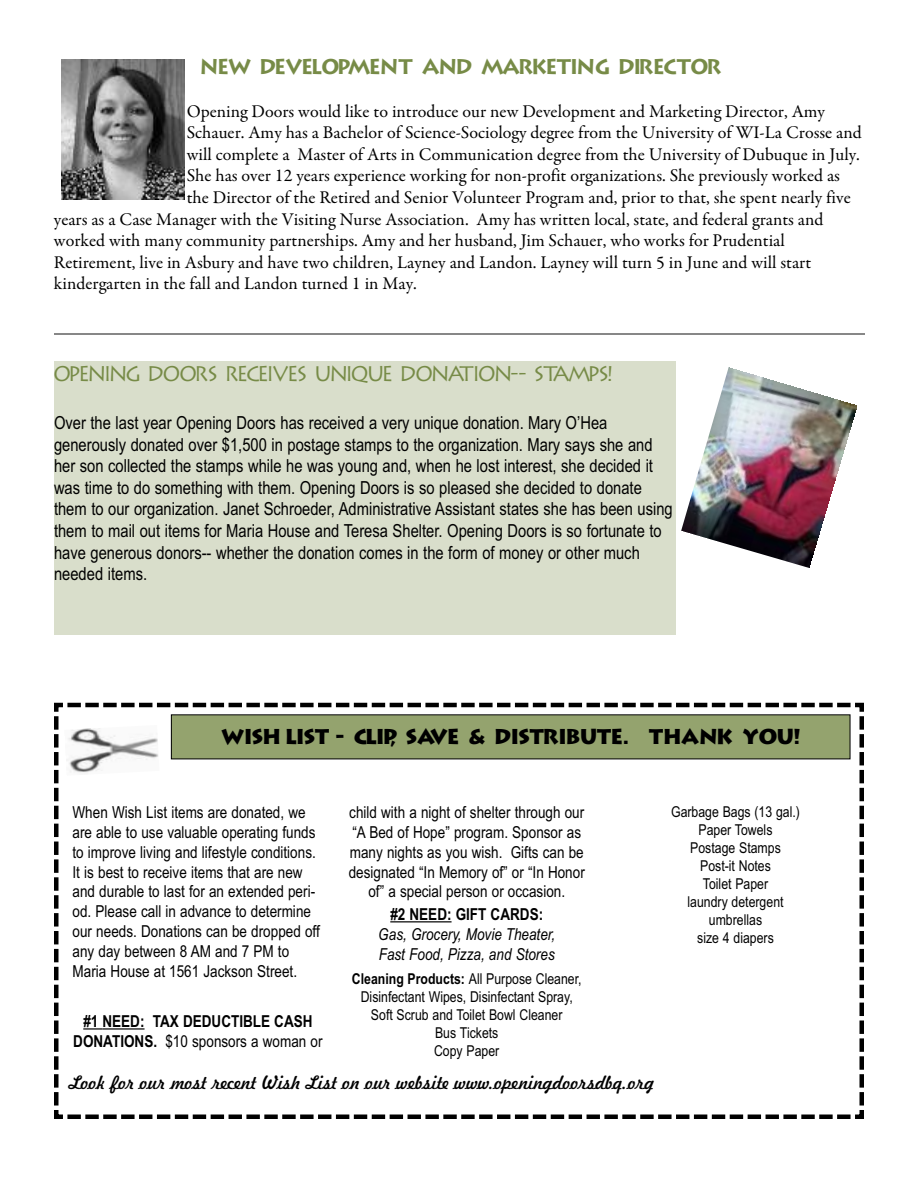
<style>
.page{position:relative;width:918px;height:1188px;background:#fff}
.page>*{position:absolute;margin:0;border:0;box-sizing:border-box;transform-origin:0 0}
.t1{font:21px "Austere Caps SSK";color:#778b47}
.t2{font:21px "Austere Black Caps SSK Bold";color:#000}
.t3{font:21px "Austere Caps SSK Bold";color:#778b47}
.t4{font:18px "Garamond Premr Pro";color:#000}
.t5{font:18px/21.6px "Arial Narrow";color:#000}
.t6{font:18px "Freehand 521 BT Regular C";color:#000}
.t7{font:16.5px/19.8px "Arial Narrow";color:#000}
.t8{font:700 16.5px/19.8px "Arial Narrow";color:#000;text-align:center}
.t9{font:italic 16.5px/19.8px "Arial Narrow";color:#000}
.t10{font:15px/18px "Arial Narrow";color:#000;text-align:center}
.s1{font-weight:400}
.s2{font-weight:700}
</style>
<div class="page">
<img style="left:681px;top:368px;width:175px;height:200px">
<img style="left:62px;top:59px;width:123px;height:141px">
<hr style="left:54px;top:333px;width:811px;height:1px;background:#878787">
<div style="left:54px;top:362px;width:621px;height:273px;background:#d9decb"></div>
<svg style="left:54px;top:702px;width:810px;height:417px"></svg>
<img style="left:64px;top:725px;width:95px;height:50px">
<p class="t3" style="left:200px;top:54px;width:523px">NEW DEVELOPMENT AND MARKETING DIRECTOR</p>
<p class="t4" style="left:187px;top:104px;width:640px">Opening Doors would like to introduce our new Development and Marketing Director, Amy</p>
<p class="t4" style="left:187px;top:125px;width:677px">Schauer. Amy has a Bachelor of Science-Sociology degree from the University of WI-La Crosse and</p>
<p class="t4" style="left:187px;top:147px;width:675px">will complete a Master of Arts in Communication degree from the University of Dubuque in July.</p>
<p class="t4" style="left:187px;top:169px;width:655px">She has over 12 years experience working for non-profit organizations. She previously worked as</p>
<p class="t4" style="left:187px;top:190px;width:665px">the Director of the Retired and Senior Volunteer Program and, prior to that, she spent nearly five</p>
<p class="t4" style="left:54px;top:212px;width:771px">years as a Case Manager with the Visiting Nurse Association. Amy has written local, state, and federal grants and</p>
<p class="t4" style="left:54px;top:233px;width:732px">worked with many community partnerships. Amy and her husband, Jim Schauer, who works for Prudential</p>
<p class="t4" style="left:54px;top:255px;width:759px">Retirement, live in Asbury and have two children, Layney and Landon. Layney will turn 5 in June and will start</p>
<p class="t4" style="left:54px;top:277px;width:364px">kindergarten in the fall and Landon turned 1 in May.</p>
<p class="t1" style="left:54px;top:361px;width:560px">OPENING DOORS RECEIVES UNIQUE DONATION-- STAMPS!</p>
<p class="t5" style="left:54px;top:412px;width:620px">Over the last year Opening Doors has received a very unique donation. Mary O’Hea generously donated over $1,500 in postage stamps to the organization. Mary says she and her son collected the stamps while he was young and, when he lost interest, she decided it was time to do something with them. Opening Doors is so pleased she decided to donate them to our organization. Janet Schroeder, Administrative Assistant states she has been using them to mail out items for Maria House and Teresa Shelter. Opening Doors is so fortunate to have generous donors-- whether the donation comes in the form of money or other much needed items.</p>
<p class="t2" style="left:221px;top:724px;width:581px">WISH LIST - CLIP, SAVE &amp; DISTRIBUTE. THANK YOU!</p>
<p class="t7" style="left:73px;top:803px;width:249px">When Wish List items are donated, we are able to use valuable operating funds to improve living and lifestyle conditions.<br>It is best to receive items that are new and durable to last for an extended peri&shy;od. Please call in advance to determine our needs. Donations can be dropped off any day between 8 AM and 7 PM to Maria House at 1561 Jackson Street.</p>
<p class="t8" style="left:73px;top:1011px;width:251px">#1 NEED: TAX DEDUCTIBLE CASH<br>DONATIONS. <span class="s1">$10 sponsors a woman or</span></p>
<p class="t7" style="left:349px;top:803px;width:238px;text-align:center">child with a night of shelter through our “A Bed of Hope” program. Sponsor as many nights as you wish. Gifts can be designated “In Memory of” or “In Honor of” a special person or occasion.</p>
<p class="t8" style="left:390px;top:904px;width:154px">#2 NEED: GIFT CARDS:</p>
<p class="t9" style="left:378px;top:924px;width:178px">Gas, Grocery, Movie Theater,<br>Fast Food, Pizza, and Stores</p>
<p class="t10" style="left:352px;top:969px;width:231px"><span class="s2">Cleaning Products:</span> All Purpose Cleaner,<br>Disinfectant Wipes, Disinfectant Spray,<br>Soft Scrub and Toilet Bowl Cleaner<br>Bus Tickets<br>Copy Paper</p>
<p class="t6" style="left:69px;top:1072px;width:587px">Look for our most recent Wish List on our website www.openingdoorsdbq.org</p>
<p class="t10" style="left:671px;top:803px;width:130px">Garbage Bags (13 gal.)<br>Paper Towels<br>Postage Stamps<br>Post-it Notes<br>Toilet Paper<br>laundry detergent umbrellas<br>size 4 diapers</p>
</div>
